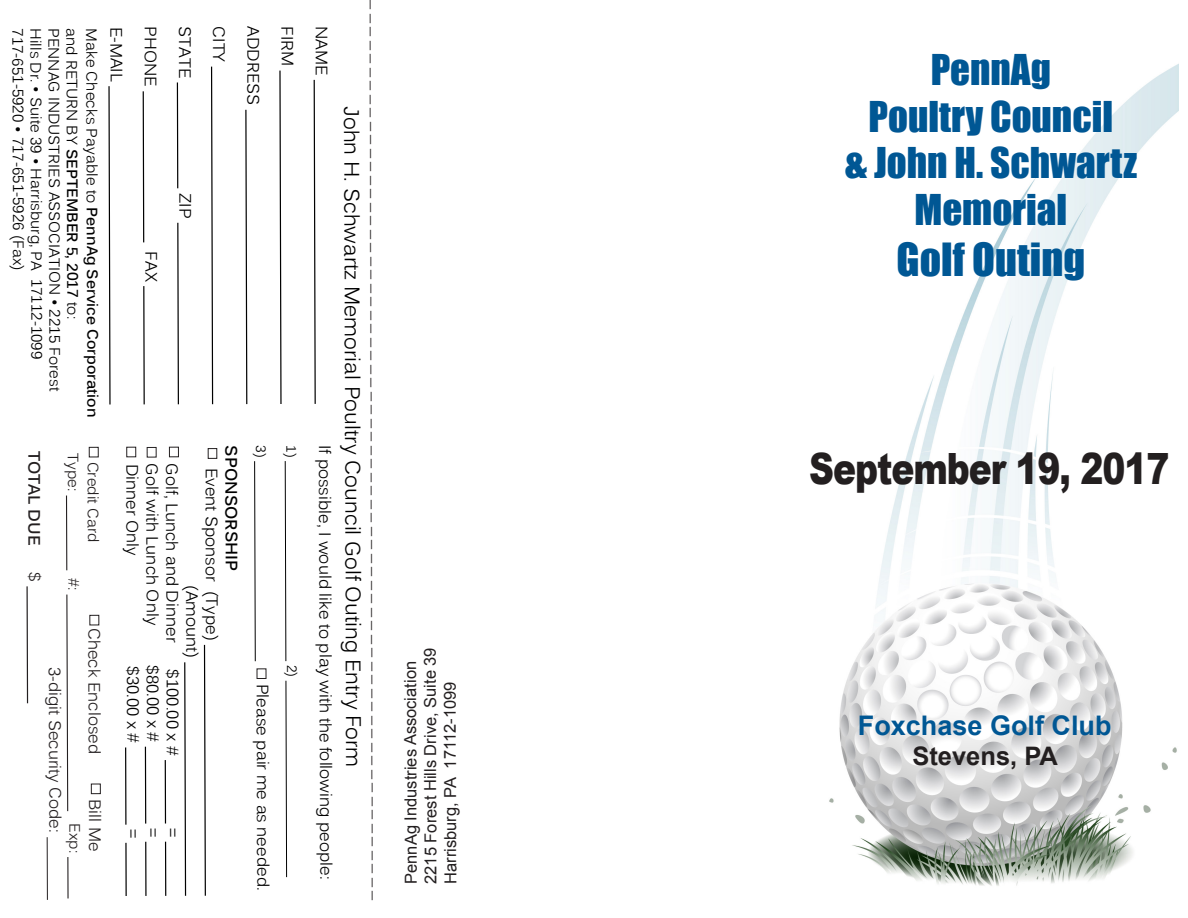
<style>
.page{position:relative;width:1188px;height:918px;background:#fff}
.page>*{position:absolute;margin:0;border:0;box-sizing:border-box;transform-origin:0 0}
.t1{font:900 43.2px "Arial";letter-spacing:-.03em;color:#231f20;scale:.8 1}
.t2{font:42px "Impact";color:#005794}
.t3{font:39px "Impact";color:#005794}
.t4{font:700 27px "Arial";color:#005794}
.t5{font:700 25.5px "Arial";color:#231f20}
.t6{font:21px "Kalinga";letter-spacing:-.005em;color:#000}
.t7{font:18px "Times New Roman";color:#231f20}
.t8{font:16.5px "Kalinga";letter-spacing:-.005em;color:#000}
.t9{font:16.5px "Arial";letter-spacing:-.005em;color:#231f20}
.t10{font:16.5px "Kalinga";letter-spacing:-.005em;color:#231f20}
.t11{font:700 16.5px "Kalinga";letter-spacing:-.005em;color:#000}
.t12{font:700 16.5px "Kalinga";letter-spacing:-.005em;color:#231f20}
.t13{font:15px "Kalinga";letter-spacing:-.005em;color:#000}
.t14{font:700 15px "Kalinga";letter-spacing:-.005em;color:#000}
.t15{font:15px "Kalinga";letter-spacing:-.005em;color:#231f20}
.t16{font:13.5px "Kalinga";color:#000}
.s1{font-weight:400}
</style>
<div class="page">
<img style="left:829px;top:63px;width:350px;height:823px">
<svg style="left:27px;top:446px;width:74px;height:454px"></svg>
<hr style="left:66px;top:496px;width:1px;height:74px;background:#231f20">
<svg style="left:66px;top:593px;width:3px;height:219px"></svg>
<hr style="left:67px;top:857px;width:2px;height:41px;background:#231f20">
<hr style="left:47px;top:837px;width:1px;height:63px;background:#231f20">
<hr style="left:26px;top:586px;width:2px;height:117px;background:#231f20">
<svg style="left:313px;top:79px;width:3px;height:325px"></svg>
<svg style="left:279px;top:70px;width:3px;height:334px"></svg>
<svg style="left:245px;top:109px;width:3px;height:296px"></svg>
<svg style="left:211px;top:66px;width:3px;height:339px"></svg>
<hr style="left:177px;top:82px;width:1px;height:106px;background:#000">
<svg style="left:177px;top:222px;width:2px;height:183px"></svg>
<hr style="left:143px;top:91px;width:1px;height:151px;background:#000">
<hr style="left:143px;top:286px;width:2px;height:118px;background:#000">
<svg style="left:108px;top:86px;width:3px;height:319px"></svg>
<svg style="left:284px;top:461px;width:3px;height:201px"></svg>
<svg style="left:285px;top:680px;width:3px;height:198px"></svg>
<svg style="left:254px;top:461px;width:2px;height:201px"></svg>
<svg style="left:203px;top:644px;width:3px;height:252px"></svg>
<svg style="left:184px;top:662px;width:3px;height:234px"></svg>
<hr style="left:165px;top:760px;width:1px;height:64px;background:#000">
<hr style="left:165px;top:842px;width:1px;height:54px;background:#000">
<hr style="left:145px;top:747px;width:1px;height:77px;background:#000">
<hr style="left:145px;top:842px;width:2px;height:54px;background:#000">
<hr style="left:125px;top:747px;width:2px;height:78px;background:#000">
<hr style="left:125px;top:843px;width:2px;height:53px;background:#000">
<div style="left:147px;top:447px;width:10px;height:10px;border:1px solid #231f20"></div>
<div style="left:169px;top:447px;width:10px;height:10px;border:1px solid #231f20"></div>
<div style="left:257px;top:668px;width:9px;height:11px;border:1px solid #231f20"></div>
<div style="left:208px;top:448px;width:9px;height:11px;border:1px solid #231f20"></div>
<div style="left:126px;top:447px;width:10px;height:10px;border:1px solid #231f20"></div>
<div style="left:89px;top:615px;width:10px;height:10px;border:1px solid #231f20"></div>
<div style="left:89px;top:447px;width:10px;height:10px;border:1px solid #231f20"></div>
<div style="left:91px;top:784px;width:10px;height:10px;border:1px solid #231f20"></div>
<p class="t14" style="left:82px;top:28px;width:292px;rotate:90deg"><span class="s1">and RETURN BY</span> SEPTEMBER 5, 2017 <span class="s1">to:</span></p>
<p class="t13" style="left:28px;top:28px;width:244px;rotate:90deg">717-651-5920 • 717-651-5926 (Fax)</p>
<p class="t13" style="left:46px;top:28px;width:333px;rotate:90deg">Hills Dr. • Suite 39 • Harrisburg, PA 17112-1099</p>
<p class="t13" style="left:64px;top:28px;width:365px;rotate:90deg">PENNAG INDUSTRIES ASSOCIATION • 2215 Forest</p>
<p class="t14" style="left:102px;top:28px;width:391px;rotate:90deg"><span class="s1">Make Checks Payable to</span> PennAg Service Corporation</p>
<p class="t8" style="left:127px;top:27px;width:57px;rotate:90deg">E-MAIL</p>
<p class="t8" style="left:161px;top:26px;width:62px;rotate:90deg">PHONE</p>
<p class="t8" style="left:196px;top:26px;width:53px;rotate:90deg">STATE</p>
<p class="t8" style="left:230px;top:26px;width:38px;rotate:90deg">CITY</p>
<p class="t8" style="left:162px;top:251px;width:32px;rotate:90deg">FAX</p>
<p class="t8" style="left:196px;top:193px;width:27px;rotate:90deg">ZIP</p>
<p class="t8" style="left:264px;top:26px;width:81px;rotate:90deg">ADDRESS</p>
<p class="t12" style="left:45px;top:451px;width:96px;rotate:90deg">TOTAL DUE</p>
<p class="t10" style="left:45px;top:572px;width:11px;rotate:90deg">$</p>
<p class="t15" style="left:83px;top:453px;width:40px;rotate:90deg">Type:</p>
<p class="t15" style="left:103px;top:462px;width:82px;rotate:90deg">Credit Card</p>
<p class="t15" style="left:83px;top:578px;width:14px;rotate:90deg">#:</p>
<p class="t10" style="left:66px;top:667px;width:167px;rotate:90deg">3-digit Security Code:</p>
<p class="t15" style="left:84px;top:823px;width:31px;rotate:90deg">Exp:</p>
<p class="t10" style="left:105px;top:628px;width:128px;rotate:90deg">Check Enclosed</p>
<p class="t10" style="left:106px;top:799px;width:54px;rotate:90deg">Bill Me</p>
<p class="t11" style="left:242px;top:445px;width:127px;rotate:90deg">SPONSORSHIP</p>
<p class="t8" style="left:183px;top:463px;width:181px;rotate:90deg">Golf, Lunch and Dinner</p>
<p class="t8" style="left:183px;top:669px;width:88px;rotate:90deg">$100.00 x #</p>
<p class="t8" style="left:163px;top:463px;width:163px;rotate:90deg">Golf with Lunch Only</p>
<p class="t8" style="left:143px;top:464px;width:94px;rotate:90deg">Dinner Only</p>
<p class="t8" style="left:222px;top:468px;width:174px;rotate:90deg">Event Sponsor (Type)</p>
<p class="t8" style="left:203px;top:585px;width:75px;rotate:90deg">(Amount)</p>
<p class="t8" style="left:163px;top:665px;width:78px;rotate:90deg">$80.00 x #</p>
<p class="t8" style="left:144px;top:666px;width:78px;rotate:90deg">$30.00 x #</p>
<p class="t8" style="left:144px;top:829px;width:11px;rotate:90deg">=</p>
<p class="t8" style="left:164px;top:828px;width:11px;rotate:90deg">=</p>
<p class="t8" style="left:184px;top:828px;width:11px;rotate:90deg">=</p>
<p class="t16" style="left:269px;top:445px;width:14px;rotate:90deg">3)</p>
<p class="t8" style="left:274px;top:684px;width:209px;rotate:90deg">Please pair me as needed.</p>
<p class="t8" style="left:298px;top:26px;width:42px;rotate:90deg">FIRM</p>
<p class="t8" style="left:332px;top:26px;width:51px;rotate:90deg">NAME</p>
<p class="t16" style="left:300px;top:445px;width:14px;rotate:90deg">1)</p>
<p class="t8" style="left:336px;top:445px;width:436px;rotate:90deg">If possible, I would like to play with the following people:</p>
<p class="t16" style="left:301px;top:665px;width:14px;rotate:90deg">2)</p>
<p class="t6" style="left:366px;top:106px;width:663px;rotate:90deg">John H. Schwartz Memorial Poultry Council Golf Outing Entry Form</p>
<p class="t7" style="left:393px;top:0;width:902px;rotate:90deg">_ _ _ _ _ _ _ _ _ _ _ _ _ _ _ _ _ _ _ _ _ _ _ _ _ _ _ _ _ _ _ _ _ _ _ _ _ _ _ _ _ _ _ _ _ _ _ _ _ _ _ _ _ _ _ _ _ _ _ _ _ _ _ _ _ _ _</p>
<p class="t9" style="left:420px;top:884px;width:238px;rotate:-90deg">2215 Forest Hills Drive, Suite 39</p>
<p class="t9" style="left:400px;top:884px;width:224px;rotate:-90deg">PennAg Industries Association</p>
<p class="t9" style="left:440px;top:884px;width:204px;rotate:-90deg">Harrisburg, PA 17112-1099</p>
<p class="t3" style="left:931px;top:39px;width:122px">PennAg</p>
<p class="t3" style="left:869px;top:86px;width:246px">Poultry Council</p>
<p class="t3" style="left:845px;top:133px;width:294px">&amp; John H. Schwartz</p>
<p class="t3" style="left:914px;top:180px;width:154px">Memorial</p>
<p class="t2" style="left:897px;top:227px;width:190px">Golf Outing</p>
<p class="t1" style="left:809px;top:438px;width:452px">September 19, 2017</p>
<p class="t4" style="left:858px;top:707px;width:255px">Foxchase Golf Club</p>
<p class="t5" style="left:912px;top:739px;width:147px">Stevens, PA</p>
</div>
